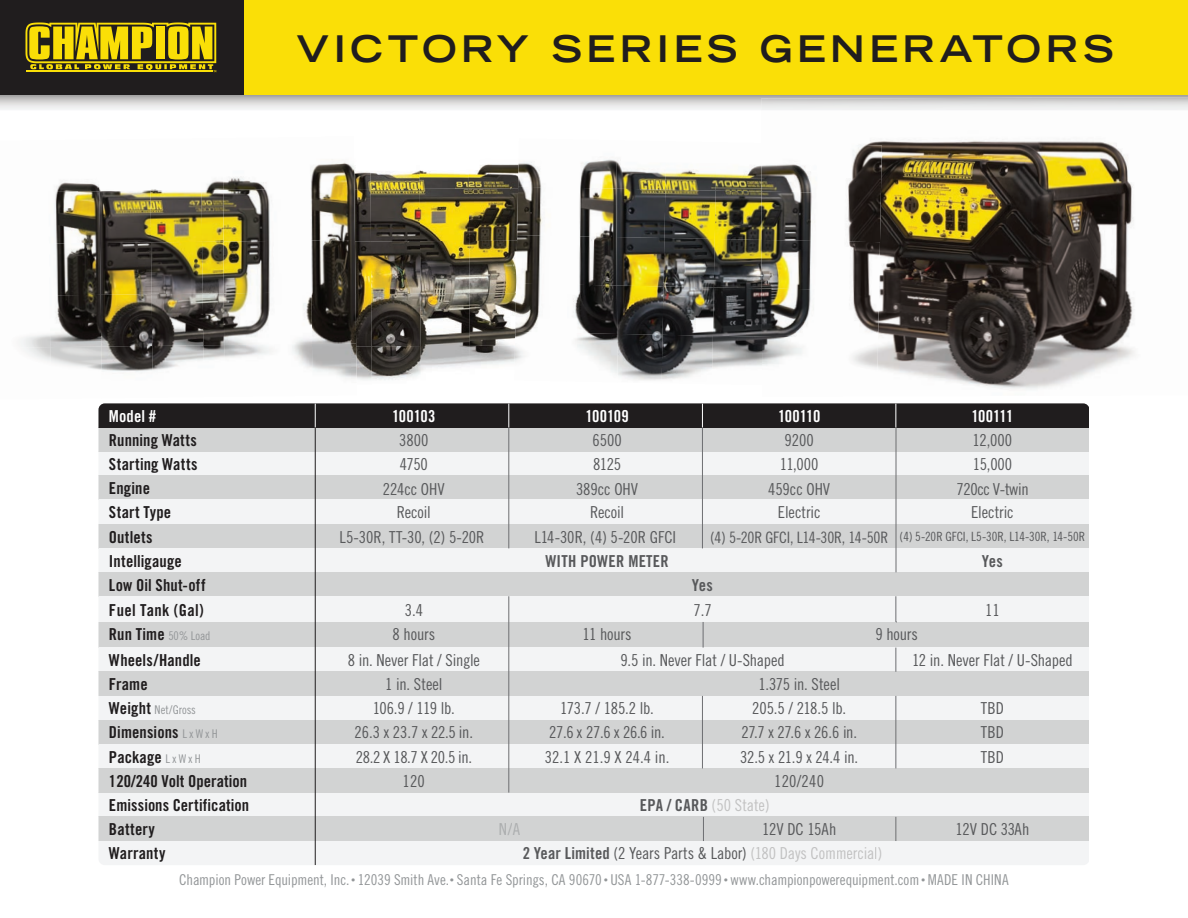
<style>
.page{position:relative;width:1188px;height:918px;background:#fff}
.page>*{position:absolute;margin:0;border:0;box-sizing:border-box;transform-origin:0 0}
.t1{font:700 expanded 36.75px "Trade Gothic LH";letter-spacing:.125em;color:#201d1e}
.t2{font:16.5px/24.2px "Trade Gothic Cond Eighteen";letter-spacing:-.005em;color:#58595b;text-align:center}
.t3{font:16.5px/24.2px "Trade Gothic Bold Cond Twenty";letter-spacing:.005em;color:#201d1e}
.t4{font:16.5px/24.2px "Trade Gothic Cond Eighteen";letter-spacing:-.025em;color:#58595b;text-align:center}
.t5{font:16.5px "Trade Gothic Bold Cond Twenty";color:#fff}
.t6{font:16.5px "Trade Gothic Bold Cond Twenty";letter-spacing:.015em;color:#58595b}
.t7{font:16.5px "Trade Gothic Cond Eighteen";letter-spacing:-.005em;color:#c2c2c2}
.t8{font:16.5px "Trade Gothic Cond Eighteen";color:#acaeaf}
.t9{font:15.75px "Trade Gothic Cond Eighteen";letter-spacing:-.015em;color:#58595b}
.t10{font:15px "Trade Gothic Cond Eighteen";letter-spacing:-.005em;color:#939698}
.t11{font:12.75px "Trade Gothic Cond Eighteen";letter-spacing:-.005em;color:#58595b}
.t12{font:12px "Trade Gothic Cond Eighteen";color:#939698}
.s1{font-family:"Trade Gothic Cond Eighteen";font-size:12px;color:#939698}
.s2{font-family:"Trade Gothic Bold Cond Twenty";font-size:16.5px;color:#201d1e}
.s3{font-family:"Trade Gothic Bold Cond Twenty"}
.s4{color:#c2c2c2}
.s5{font-family:"Trade Gothic Bold Cond Twenty";color:#58595b}
.s6{font-size:8.55px}
</style>
<div class="page">
<img style="left:865px;top:140px;width:270px;height:250px">
<img style="left:56px;top:182px;width:43px;height:8px">
<img style="left:99px;top:177px;width:167px;height:13px">
<img style="left:54px;top:190px;width:147px;height:52px">
<img style="left:201px;top:189px;width:69px;height:53px">
<img style="left:55px;top:242px;width:96px;height:52px">
<img style="left:151px;top:242px;width:73px;height:103px">
<img style="left:20px;top:294px;width:132px;height:51px">
<img style="left:21px;top:345px;width:182px;height:27px">
<img style="left:203px;top:345px;width:21px;height:15px">
<img style="left:356px;top:164px;width:162px;height:24px">
<img style="left:356px;top:188px;width:161px;height:105px">
<img style="left:356px;top:293px;width:159px;height:52px">
<img style="left:357px;top:345px;width:157px;height:35px">
<img style="left:310px;top:159px;width:46px;height:184px">
<img style="left:224px;top:240px;width:89px;height:128px">
<img style="left:312px;top:343px;width:45px;height:36px">
<img style="left:616px;top:160px;width:99px;height:29px">
<img style="left:715px;top:165px;width:46px;height:73px">
<img style="left:617px;top:189px;width:99px;height:49px">
<img style="left:617px;top:237px;width:48px;height:48px">
<img style="left:663px;top:238px;width:98px;height:48px">
<img style="left:617px;top:285px;width:47px;height:95px">
<img style="left:662px;top:286px;width:100px;height:49px">
<img style="left:662px;top:335px;width:100px;height:45px">
<img style="left:761px;top:164px;width:51px;height:27px">
<img style="left:847px;top:145px;width:35px;height:97px">
<img style="left:761px;top:191px;width:54px;height:99px">
<img style="left:847px;top:241px;width:33px;height:98px">
<img style="left:762px;top:288px;width:53px;height:78px">
<img style="left:847px;top:338px;width:31px;height:49px">
<img style="left:518px;top:159px;width:98px;height:28px">
<img style="left:517px;top:187px;width:100px;height:48px">
<img style="left:516px;top:235px;width:101px;height:49px">
<img style="left:515px;top:284px;width:102px;height:48px">
<img style="left:514px;top:332px;width:103px;height:42px">
<div style="left:242px;top:0;width:946px;height:95px;background:#fadf07"></div>
<div style="left:0;top:0;width:243px;height:95px;background:#201d1e"></div>
<div style="left:99px;top:451px;width:990px;height:25px;background:#f3f4f5"></div>
<div style="left:99px;top:476px;width:990px;height:24px;background:#d2d3d3"></div>
<div style="left:99px;top:428px;width:990px;height:24px;background:#d2d3d3"></div>
<div style="left:99px;top:500px;width:990px;height:24px;background:#f3f4f5"></div>
<div style="left:99px;top:524px;width:990px;height:24px;background:#d2d3d3"></div>
<div style="left:99px;top:548px;width:990px;height:24px;background:#f3f4f5"></div>
<div style="left:99px;top:572px;width:990px;height:24px;background:#d2d3d3"></div>
<div style="left:99px;top:596px;width:990px;height:26px;background:#f3f4f5"></div>
<div style="left:99px;top:622px;width:990px;height:26px;background:#d2d3d3"></div>
<div style="left:99px;top:648px;width:990px;height:24px;background:#f3f4f5"></div>
<div style="left:99px;top:696px;width:990px;height:24px;background:#f3f4f5"></div>
<div style="left:99px;top:672px;width:990px;height:24px;background:#d2d3d3"></div>
<div style="left:99px;top:720px;width:990px;height:24px;background:#d2d3d3"></div>
<div style="left:99px;top:744px;width:990px;height:24px;background:#f3f4f5"></div>
<div style="left:99px;top:793px;width:990px;height:24px;background:#f3f4f5"></div>
<div style="left:99px;top:841px;width:990px;height:24px;background:#f3f4f5"></div>
<div style="left:99px;top:768px;width:990px;height:25px;background:#d2d3d3"></div>
<div style="left:99px;top:817px;width:990px;height:24px;background:#d2d3d3"></div>
<div style="left:99px;top:403px;width:990px;height:25px;background:#201d1e"></div>
<svg style="left:508px;top:403px;width:1px;height:25px"></svg>
<svg style="left:315px;top:403px;width:1px;height:25px"></svg>
<hr style="left:315px;top:428px;width:1px;height:437px;background:#201d1e">
<svg style="left:702px;top:403px;width:1px;height:25px"></svg>
<svg style="left:895px;top:403px;width:1px;height:25px"></svg>
<svg style="left:895px;top:648px;width:1px;height:24px"></svg>
<svg style="left:895px;top:817px;width:1px;height:24px"></svg>
<svg style="left:703px;top:817px;width:1px;height:24px"></svg>
<hr style="left:702px;top:428px;width:1px;height:120px;background:#6d6e71">
<hr style="left:896px;top:428px;width:1px;height:144px;background:#6d6e71">
<hr style="left:508px;top:596px;width:1px;height:197px;background:#6d6e71">
<hr style="left:702px;top:696px;width:1px;height:72px;background:#6d6e71">
<hr style="left:895px;top:696px;width:1px;height:72px;background:#6d6e71">
<hr style="left:508px;top:428px;width:1px;height:120px;background:#6d6e71">
<svg style="left:703px;top:622px;width:1px;height:26px"></svg>
<svg style="left:895px;top:596px;width:2px;height:27px"></svg>
<svg style="left:25px;top:23px;width:191px;height:49px"></svg>
<h1 class="t1" style="left:297px;top:25px;width:819px">VICTORY SERIES GENERATORS</h1>
<p class="t5" style="left:109px;top:406px;width:49px">Model #</p>
<p class="t5" style="left:392px;top:406px;width:45px">100103</p>
<p class="t5" style="left:585px;top:406px;width:45px">100109</p>
<p class="t5" style="left:778px;top:406px;width:44px">100110</p>
<p class="t5" style="left:971px;top:406px;width:44px">100111</p>
<p class="t3" style="left:109px;top:428px;width:90px">Running Watts<br>Starting Watts</p>
<p class="t3" style="left:109px;top:476px;width:64px">Engine<br>Start Type<br>Outlets</p>
<p class="t3" style="left:109px;top:572px;width:98px;line-height:25.5px">Low Oil Shut-off<br>Fuel Tank (Gal)</p>
<p class="t3" style="left:109px;top:622px;width:103px">Run Time <span class="s1">50% Load</span></p>
<p class="t3" style="left:109px;top:549px;width:74px">Intelligauge</p>
<p class="t2" style="left:399px;top:428px;width:31px;text-align:left">3800<br>4750</p>
<p class="t2" style="left:340px;top:500px;width:147px">Recoil<br>L5-30R, TT-30, (2) 5-20R</p>
<p class="t2" style="left:383px;top:476px;width:63px">224cc OHV</p>
<p class="t2" style="left:592px;top:428px;width:31px;text-align:left">6500<br>8125</p>
<p class="t2" style="left:534px;top:500px;width:143px">Recoil<br>L14-30R, (4) 5-20R GFCI</p>
<p class="t2" style="left:576px;top:476px;width:64px">389cc OHV</p>
<p class="t2" style="left:780px;top:428px;width:40px;text-align:left">9200<br>11,000</p>
<p class="t2" style="left:778px;top:500px;width:44px">Electric</p>
<p class="t9" style="left:710px;top:528px;width:180px">(4) 5-20R GFCI, L14-30R, 14-50R</p>
<p class="t2" style="left:768px;top:476px;width:64px">459cc OHV</p>
<p class="t2" style="left:956px;top:428px;width:74px">12,000<br>15,000<br>720cc V-twin<br>Electric</p>
<p class="t11" style="left:900px;top:529px;width:187px">(4) 5-20R GFCI, L5-30R, L14-30R, 14-50R</p>
<p class="t6" style="left:545px;top:551px;width:125px">WITH POWER METER</p>
<p class="t6" style="left:982px;top:551px;width:22px">Yes</p>
<p class="t6" style="left:692px;top:575px;width:22px">Yes</p>
<p class="t2" style="left:405px;top:598px;width:20px">3.4</p>
<p class="t2" style="left:694px;top:598px;width:20px">7.7</p>
<p class="t2" style="left:985px;top:598px;width:16px">11</p>
<p class="t2" style="left:393px;top:622px;width:44px">8 hours</p>
<p class="t2" style="left:583px;top:622px;width:51px">11 hours</p>
<p class="t2" style="left:875px;top:622px;width:44px">9 hours</p>
<p class="t3" style="left:109px;top:648px;width:93px">Wheels/Handle</p>
<p class="t12" style="left:109px;top:703px;width:89px"><span class="s2">Weight</span> Net/Gross</p>
<p class="t2" style="left:912px;top:648px;width:162px">12 in. Never Flat / U-Shaped</p>
<p class="t2" style="left:348px;top:648px;width:134px">8 in. Never Flat / Single</p>
<p class="t2" style="left:621px;top:648px;width:166px">9.5 in. Never Flat / U-Shaped</p>
<p class="t4" style="left:355px;top:696px;width:120px">106.9 / 119 lb.<br>26.3 x 23.7 x 22.5 in.<br>28.2 X 18.7 X 20.5 in.</p>
<p class="t2" style="left:981px;top:696px;width:25px;text-align:justify">TBD TBD TBD</p>
<p class="t2" style="left:758px;top:672px;width:83px">1.375 in. Steel</p>
<p class="t2" style="left:385px;top:672px;width:59px">1 in. Steel</p>
<p class="t3" style="left:109px;top:672px;width:40px">Frame</p>
<p class="t2" style="left:545px;top:696px;width:126px">173.7 / 185.2 lb.<br>27.6 x 27.6 x 26.6 in.<br>32.1 X 21.9 X 24.4 in.</p>
<p class="t2" style="left:741px;top:696px;width:117px">205.5 / 218.5 lb.<br>27.7 x 27.6 x 26.6 in.</p>
<p class="t3" style="left:109px;top:720px;width:110px">Dimensions <span class="s1">L x W x H</span></p>
<p class="t2" style="left:740px;top:744px;width:120px">32.5 x 21.9 x 24.4 in.</p>
<p class="t3" style="left:109px;top:744px;width:142px">Package <span class="s1">L x W x H<br></span>120/240 Volt Operation<br>Emissions Certification</p>
<p class="t3" style="left:109px;top:841px;width:58px">Warranty</p>
<p class="t2" style="left:523px;top:841px;width:361px"><span class="s3">2 Year Limited</span> (2 Years Parts &amp; Labor) <span class="s4">(180 Days Commercial)</span></p>
<p class="t2" style="left:403px;top:769px;width:24px">120</p>
<p class="t2" style="left:774px;top:769px;width:51px">120/240</p>
<p class="t7" style="left:640px;top:795px;width:131px"><span class="s5">EPA / CARB</span> (50 State)</p>
<p class="t8" style="left:499px;top:819px;width:23px">N/A</p>
<p class="t2" style="left:762px;top:817px;width:76px">12V DC 15Ah</p>
<p class="t2" style="left:956px;top:817px;width:75px">12V DC 33Ah</p>
<p class="t3" style="left:109px;top:817px;width:47px">Battery</p>
<p class="t10" style="left:179px;top:870px;width:831px">Champion Power Equipment, Inc. <span class="s6">•</span> 12039 Smith Ave.<span class="s6">•</span> Santa Fe Springs, CA 90670 <span class="s6">•</span> USA 1-877-338-0999 <span class="s6">•</span> www.championpowerequipment.com <span class="s6">•</span> MADE IN CHINA</p>
</div>
